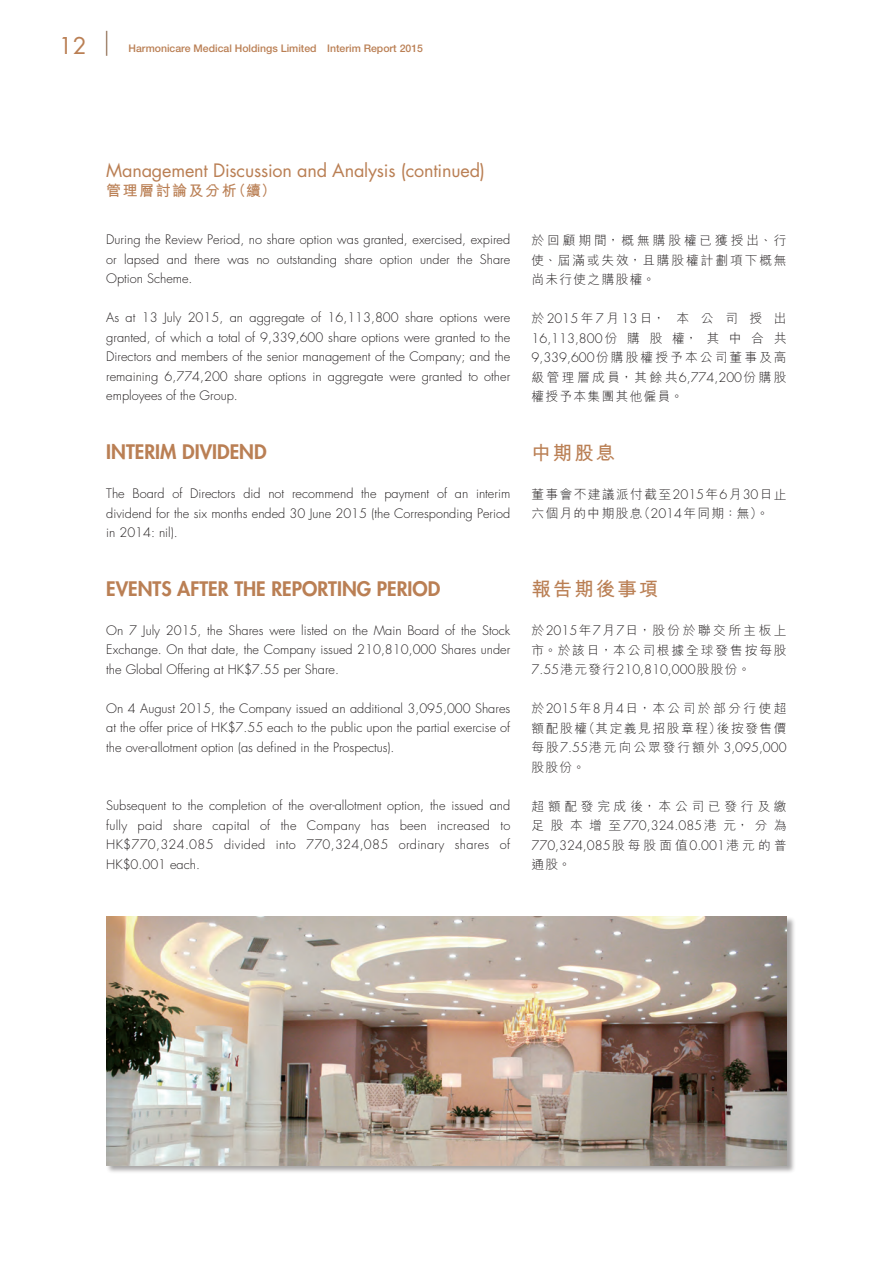
<style>
.page{position:relative;width:893px;height:1263px;background:#fff}
.page>*{position:absolute;margin:0;border:0;box-sizing:border-box;transform-origin:0 0}
.t1{font:22.5px "Futura Std";color:#ba7f54}
.t2{font:800 19.5px "Futura Std";color:#ba7f54}
.t3{font:700 19.5px "M Hei HK";letter-spacing:.1em;color:#ba7f54}
.t4{font:18px "Futura Std";letter-spacing:-.01em;color:#ba7f54}
.t5{font:700 15px "M Hei HK";letter-spacing:.1em;color:#ba7f54}
.t6{font:300 12.75px/19.5px "Futura Std";color:#231f20;text-align:justify}
.t7{font:300 12.75px/19.5px "M Hei HK";letter-spacing:.145em;color:#231f20;text-align:justify}
.t8{font:300 12.75px/19.5px "M Hei HK";letter-spacing:.105em;color:#231f20}
.t9{font:300 12.75px/19.5px "M Hei HK";letter-spacing:.12em;color:#231f20}
.t10{font:300 12.75px "M Hei HK";letter-spacing:.29em;color:#231f20}
.t11{font:500 10.5px "Helvetica Neue LT Std";color:#ba7f54}
.s1{font-family:"Futura Std"}
.s2{font-family:"M Hei HK"}
</style>
<div class="page">
<svg style="left:106px;top:31px;width:1px;height:25px"></svg>
<div style="left:106px;top:916px;width:689px;height:258px;background:#231f20;opacity:.4"></div>
<img style="left:106px;top:916px;width:681px;height:249px">
<h1 class="t1" style="left:59px;top:31px;width:29px">12</h1>
<p class="t11" style="left:129px;top:42px;width:296px">Harmonicare Medical Holdings Limited Interim Report 2015</p>
<h3 class="t4" style="left:106px;top:159px;width:380px">Management Discussion and Analysis (continued)</h3>
<p class="t5" style="left:106px;top:180px;width:171px">管理層討論及分析（續）</p>
<p class="t6" style="left:106px;top:230px;width:405px">During the Review Period, no share option was granted, exercised, expired or lapsed and there was no outstanding share option under the Share Option Scheme.</p>
<p class="t6" style="left:106px;top:308px;width:405px">As at 13 July 2015, an aggregate of 16,113,800 share options were granted, of which a total of 9,339,600 share options were granted to the Directors and members of the senior management of the Company; and the remaining 6,774,200 share options in aggregate were granted to other employees of the Group.</p>
<h2 class="t2" style="left:106px;top:439px;width:162px">INTERIM DIVIDEND</h2>
<p class="t6" style="left:106px;top:484px;width:405px">The Board of Directors did not recommend the payment of an interim dividend for the six months ended 30 June 2015 (the Corresponding Period in 2014: nil).</p>
<h2 class="t2" style="left:106px;top:576px;width:336px">EVENTS AFTER THE REPORTING PERIOD</h2>
<p class="t6" style="left:106px;top:620px;width:405px">On 7 July 2015, the Shares were listed on the Main Board of the Stock Exchange. On that date, the Company issued 210,810,000 Shares under the Global Offering at HK$7.55 per Share.</p>
<p class="t6" style="left:106px;top:698px;width:405px">On 4 August 2015, the Company issued an additional 3,095,000 Shares at the offer price of HK$7.55 each to the public upon the partial exercise of the over-allotment option (as defined in the Prospectus).</p>
<p class="t6" style="left:106px;top:796px;width:405px">Subsequent to the completion of the over-allotment option, the issued and fully paid share capital of the Company has been increased to HK$770,324.085 divided into 770,324,085 ordinary shares of HK$0.001 each.</p>
<p class="t7" style="left:531px;top:231px;width:257px">於回顧期間，概無購股權已獲授出、行使、屆滿或失效，且購股權計劃項下概無尚未行使之購股權。</p>
<p class="t7" style="left:531px;top:309px;width:257px">於<span class="s1">2015</span>年<span class="s1">7</span>月<span class="s1">13</span>日， 本 公 司 授 出</p>
<p class="t6" style="left:532px;top:329px;width:257px">16,113,800 <span class="s2">份 購 股 權， 其 中 合 共</span></p>
<p class="t7" style="left:531px;top:348px;width:257px"><span class="s1">9,339,600</span>份購股權授予本公司董事及高級管理層成員，其餘共<span class="s1">6,774,200</span>份購股權授予本集團其他僱員。</p>
<h2 class="t3" style="left:531px;top:438px;width:85px">中期股息</h2>
<p class="t8" style="left:531px;top:484px;width:257px">董事會不建議派付截至<span class="s1">2015</span>年<span class="s1">6</span>月<span class="s1">30</span>日止六個月的中期股息（<span class="s1">2014</span>年同期：無）。</p>
<h2 class="t3" style="left:531px;top:575px;width:128px">報告期後事項</h2>
<p class="t7" style="left:531px;top:621px;width:257px">於<span class="s1">2015</span>年<span class="s1">7</span>月<span class="s1">7</span>日，股份於聯交所主板上市。於該日，本公司根據全球發售按每股</p>
<p class="t6" style="left:531px;top:660px;width:220px">7.55<span class="s2">港元發行</span>210,810,000<span class="s2">股股份。</span></p>
<p class="t9" style="left:531px;top:699px;width:257px">於<span class="s1">2015</span>年<span class="s1">8</span>月<span class="s1">4</span>日，本公司於部分行使超額配股權（其定義見招股章程）後按發售價</p>
<p class="t6" style="left:531px;top:738px;width:257px"><span class="s2">每股</span>7.55<span class="s2">港元向公眾發行額外</span> 3,095,000</p>
<p class="t7" style="left:531px;top:757px;width:55px">股股份。</p>
<p class="t10" style="left:531px;top:800px;width:257px">超額配發完成後，本公司已發行及繳</p>
<p class="t6" style="left:531px;top:816px;width:257px"><span class="s2">足股本增至</span>770,324.085<span class="s2">港元，分為<br></span>770,324,085<span class="s2">股每股面值</span>0.001<span class="s2">港元的普</span></p>
<p class="t7" style="left:531px;top:855px;width:41px">通股。</p>
</div>
